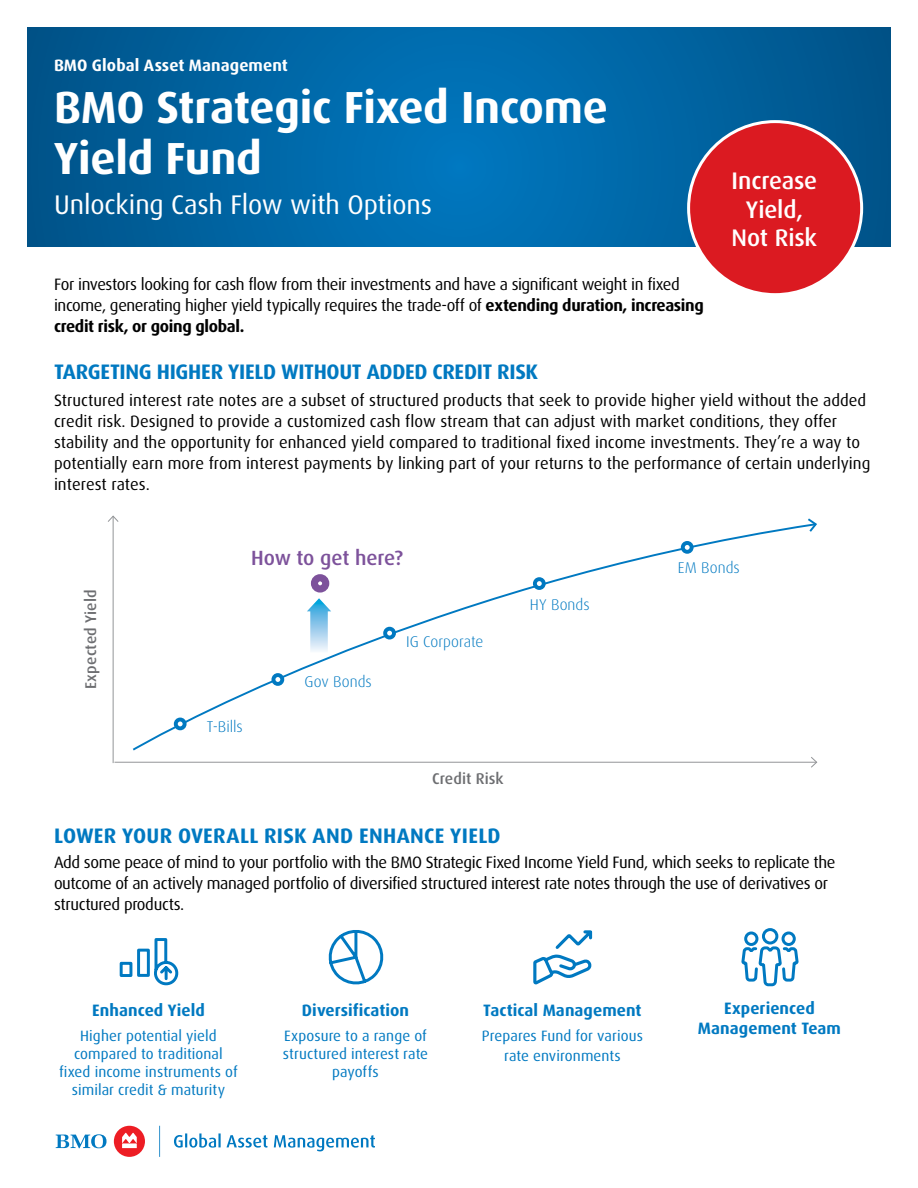
<style>
.page{position:relative;width:918px;height:1188px;background:#fff}
.page>*{position:absolute;margin:0;border:0;box-sizing:border-box;transform-origin:0 0}
.t1{font:700 45px/51px "Dax Pro";letter-spacing:-.005em;color:#fff}
.Document_Subtitle{font:27px "Dax Pro";letter-spacing:-.005em;color:#fff}
.t2{font:500 24px/28.8px "Dax Pro";letter-spacing:-.005em;color:#fff;text-align:center}
.t3{font:700 21px "Dax Pro";letter-spacing:-.01em;color:#0079c1}
.t4{font:700 21px "Dax Pro";letter-spacing:.015em;color:#0079c1}
.t5{font:500 20.55px "Dax Pro";letter-spacing:-.01em;color:#7d529b}
.t6{font:16.5px/21px "Dax Pro";letter-spacing:-.025em;color:#000}
.t7{font:16.5px/21px "Dax Pro";color:#000}
.H3b{font:700 16.5px/19.8px "Dax Pro";letter-spacing:.005em;color:#0079c1;text-align:center}
.t8{font:700 16.5px "Dax Pro";letter-spacing:.005em;color:#fff}
.t9{font:300 15.6px "Dax Pro";color:#0079c1}
.t10{font:500 15.6px "Dax Pro";letter-spacing:.005em;color:#6d6e71}
.t11{font:15px/18px "Dax Pro";letter-spacing:.005em;color:#0079c1;text-align:center}
.s1{font-weight:700}
</style>
<div class="page">
<svg style="left:27px;top:27px;width:864px;height:220px;background:#0065a3"></svg>
<hr style="left:113px;top:516px;width:1px;height:247px;background:#939598">
<svg style="left:108px;top:515px;width:11px;height:8px"></svg>
<hr style="left:114px;top:762px;width:703px;height:1px;background:#939598">
<svg style="left:810px;top:757px;width:8px;height:11px"></svg>
<svg style="left:132px;top:524px;width:674px;height:227px"></svg>
<svg style="left:806px;top:518px;width:11px;height:14px"></svg>
<div style="left:176px;top:720px;width:9px;height:8px;background:#fff;border-radius:50%"></div>
<div style="left:174px;top:718px;width:13px;height:12px;border:4px solid #0079c1;border-radius:50%"></div>
<div style="left:273px;top:675px;width:9px;height:9px;background:#fff;border-radius:50%"></div>
<div style="left:272px;top:673px;width:12px;height:13px;border:4px solid #0079c1;border-radius:50%"></div>
<div style="left:385px;top:629px;width:9px;height:9px;background:#fff;border-radius:50%"></div>
<div style="left:383px;top:627px;width:13px;height:12px;border:4px solid #0079c1;border-radius:50%"></div>
<div style="left:535px;top:579px;width:9px;height:9px;background:#fff;border-radius:50%"></div>
<div style="left:533px;top:577px;width:13px;height:13px;border:4px solid #0079c1;border-radius:50%"></div>
<div style="left:683px;top:543px;width:9px;height:9px;background:#fff;border-radius:50%"></div>
<div style="left:681px;top:541px;width:13px;height:13px;border:4px solid #0079c1;border-radius:50%"></div>
<div style="left:314px;top:578px;width:12px;height:11px;background:#fff;border-radius:50%"></div>
<div style="left:311px;top:574px;width:18px;height:19px;border:7px solid #7d529b;border-radius:50%"></div>
<div style="left:310px;top:609px;width:18px;height:46px;background:linear-gradient(to bottom,#4baadf,#fefafe)"></div>
<svg style="left:307px;top:598px;width:24px;height:13px"></svg>
<div style="left:114px;top:1126px;width:31px;height:31px;background:#ed1d24;border-radius:50%"></div>
<svg style="left:122px;top:1133px;width:15px;height:15px"></svg>
<svg style="left:56px;top:1134px;width:51px;height:14px"></svg>
<svg style="left:159px;top:1126px;width:1px;height:31px"></svg>
<svg style="left:227px;top:1135px;width:40px;height:13px"></svg>
<svg style="left:274px;top:1135px;width:101px;height:16px"></svg>
<svg style="left:174px;top:1133px;width:47px;height:15px"></svg>
<div style="left:689px;top:122px;width:173px;height:173px;background:#db1a21;border-radius:50%"></div>
<svg style="left:119px;top:938px;width:60px;height:48px"></svg>
<svg style="left:328px;top:930px;width:56px;height:55px"></svg>
<svg style="left:743px;top:928px;width:56px;height:59px"></svg>
<svg style="left:533px;top:930px;width:60px;height:55px"></svg>
<p class="t8" style="left:54px;top:54px;width:235px">BMO Global Asset Management</p>
<h1 class="t1" style="left:54px;top:83px;width:556px">BMO Strategic Fixed Income<br>Yield Fund</h1>
<p class="Document_Subtitle" style="left:54px;top:187px;width:380px">Unlocking Cash Flow with Options</p>
<p class="t6" style="left:54px;top:274px;width:651px">For investors looking for cash flow from their investments and have a significant weight in fixed income, generating higher yield typically requires the trade-off of <span class="s1">extending duration, increasing credit risk, or going global.</span></p>
<p class="t2" style="left:732px;top:166px;width:87px">Increase<br>Yield,<br>Not Risk</p>
<h2 class="t3" style="left:54px;top:358px;width:486px">TARGETING HIGHER YIELD WITHOUT ADDED CREDIT RISK</h2>
<p class="t7" style="left:54px;top:390px;width:818px">Structured interest rate notes are a subset of structured products that seek to provide higher yield without the added credit risk. Designed to provide a customized cash flow stream that can adjust with market conditions, they offer stability and the opportunity for enhanced yield compared to traditional fixed income investments. They’re a way to potentially earn more from interest payments by linking part of your returns to the performance of certain underlying interest rates.</p>
<p class="t10" style="left:81px;top:689px;width:101px;rotate:-90deg">Expected Yield</p>
<p class="t5" style="left:251px;top:544px;width:153px">How to get here?</p>
<p class="t9" style="left:207px;top:716px;width:37px">T-Bills</p>
<p class="t9" style="left:305px;top:672px;width:69px">Gov Bonds</p>
<p class="t9" style="left:406px;top:631px;width:79px">IG Corporate</p>
<p class="t10" style="left:432px;top:769px;width:73px">Credit Risk</p>
<p class="t9" style="left:530px;top:595px;width:61px">HY Bonds</p>
<p class="t9" style="left:678px;top:557px;width:64px">EM Bonds</p>
<h2 class="t4" style="left:54px;top:822px;width:448px">LOWER YOUR OVERALL RISK AND ENHANCE YIELD</h2>
<p class="t6" style="left:54px;top:851px;width:783px">Add some peace of mind to your portfolio with the BMO Strategic Fixed Income Yield Fund, which seeks to replicate the outcome of an actively managed portfolio of diversified structured interest rate notes through the use of derivatives or structured products.</p>
<h3 class="H3b" style="left:92px;top:1001px;width:114px">Enhanced Yield</h3>
<p class="t11" style="left:59px;top:1027px;width:180px">Higher potential yield compared to traditional fixed income instruments of similar credit &amp; maturity</p>
<h3 class="H3b" style="left:302px;top:1001px;width:109px">Diversification</h3>
<p class="t11" style="left:283px;top:1027px;width:147px">Exposure to a range of structured interest rate payoffs</p>
<h3 class="H3b" style="left:483px;top:1001px;width:160px">Tactical Management</h3>
<p class="t11" style="left:482px;top:1026px;width:163px;line-height:19.8px">Prepares Fund for various rate environments</p>
<h3 class="H3b" style="left:698px;top:998px;width:145px">Experienced<br>Management Team</h3>
</div>
